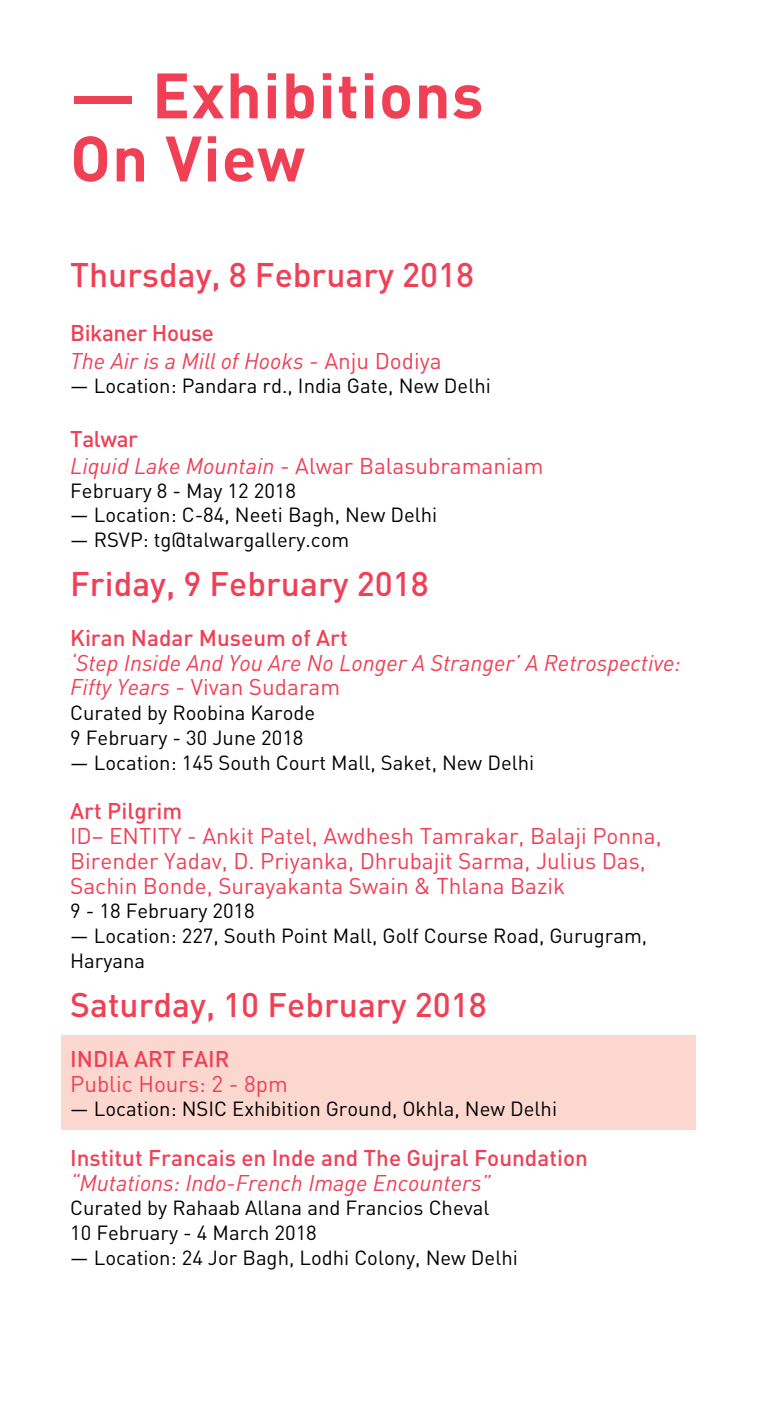
<style>
.page{position:relative;width:766px;height:1404px;background:#fff}
.page>*{position:absolute;margin:0;border:0;box-sizing:border-box;transform-origin:0 0}
.t1{font:700 63px/63px "DIN Pro";letter-spacing:.02em;color:#ef4056}
.t2{font:500 33.75px "DIN Pro";color:#ef4056}
.t3{font:22.5px/24.8px "DIN Pro";color:#ef4056}
.t4{font:italic 22.5px/27px "DIN Pro";color:#ef4056}
.t5{font:500 22.5px "DIN Pro";color:#ef4056}
.t6{font:20.25px/24.8px "DIN Pro";color:#000}
.s1{font-weight:500;font-style:normal}
.s2{font-style:normal}
.s3{font-weight:500}
.s4{font-style:italic}
</style>
<div class="page">
<div style="left:61px;top:1035px;width:634px;height:95px;background:#fcd7d0"></div>
<h1 class="t1" style="left:70px;top:61px;width:414px">— Exhibitions<br>On View</h1>
<h2 class="t2" style="left:70px;top:252px;width:405px">Thursday, 8 February 2018</h2>
<p class="t4" style="left:70px;top:319px;width:373px"><span class="s1">Bikaner House<br></span>The Air is a Mill of Hooks <span class="s2">- Anju Dodiya</span></p>
<p class="t6" style="left:70px;top:372px;width:422px">— Location: Pandara rd., India Gate, New Delhi</p>
<p class="t3" style="left:70px;top:424px;width:474px;line-height:27px"><span class="s3">Talwar<br></span><span class="s4">Liquid Lake Mountain</span> - Alwar Balasubramaniam</p>
<p class="t6" style="left:70px;top:477px;width:227px">February 8 - May 12 2018</p>
<p class="t6" style="left:70px;top:502px;width:368px">— Location: C-84, Neeti Bagh, New Delhi</p>
<p class="t6" style="left:70px;top:526px;width:280px">— RSVP: tg@talwargallery.com</p>
<h2 class="t2" style="left:70px;top:561px;width:360px">Friday, 9 February 2018</h2>
<p class="t5" style="left:70px;top:622px;width:279px">Kiran Nadar Museum of Art</p>
<p class="t4" style="left:70px;top:649px;width:612px;line-height:24.8px">‘Step Inside And You Are No Longer A Stranger’ A Retrospective:<br>Fifty Years <span class="s2">- Vivan Sudaram</span></p>
<p class="t6" style="left:70px;top:699px;width:246px">Curated by Roobina Karode<br>9 February - 30 June 2018</p>
<p class="t6" style="left:70px;top:749px;width:465px">— Location: 145 South Court Mall, Saket, New Delhi</p>
<p class="t5" style="left:70px;top:795px;width:114px">Art Pilgrim</p>
<p class="t3" style="left:70px;top:822px;width:592px">ID– ENTITY - Ankit Patel, Awdhesh Tamrakar, Balaji Ponna,<br>Birender Yadav, D. Priyanka, Dhrubajit Sarma, Julius Das,<br>Sachin Bonde, Surayakanta Swain &amp; Thlana Bazik</p>
<p class="t6" style="left:70px;top:897px;width:186px">9 - 18 February 2018</p>
<p class="t6" style="left:70px;top:922px;width:578px">— Location: 227, South Point Mall, Golf Course Road, Gurugram,<br>Haryana</p>
<h2 class="t2" style="left:70px;top:982px;width:418px">Saturday, 10 February 2018</h2>
<p class="t5" style="left:70px;top:1043px;width:161px">INDIA ART FAIR</p>
<p class="t3" style="left:70px;top:1070px;width:219px">Public Hours: 2 - 8pm</p>
<p class="t6" style="left:70px;top:1095px;width:488px">— Location: NSIC Exhibition Ground, Okhla, New Delhi</p>
<p class="t5" style="left:70px;top:1142px;width:519px">Institut Francais en Inde and The Gujral Foundation</p>
<p class="t4" style="left:70px;top:1168px;width:422px">“Mutations: Indo-French Image Encounters”</p>
<p class="t6" style="left:70px;top:1194px;width:420px">Curated by Rahaab Allana and Francios Cheval<br>10 February - 4 March 2018</p>
<p class="t6" style="left:70px;top:1244px;width:449px">— Location: 24 Jor Bagh, Lodhi Colony, New Delhi</p>
</div>
